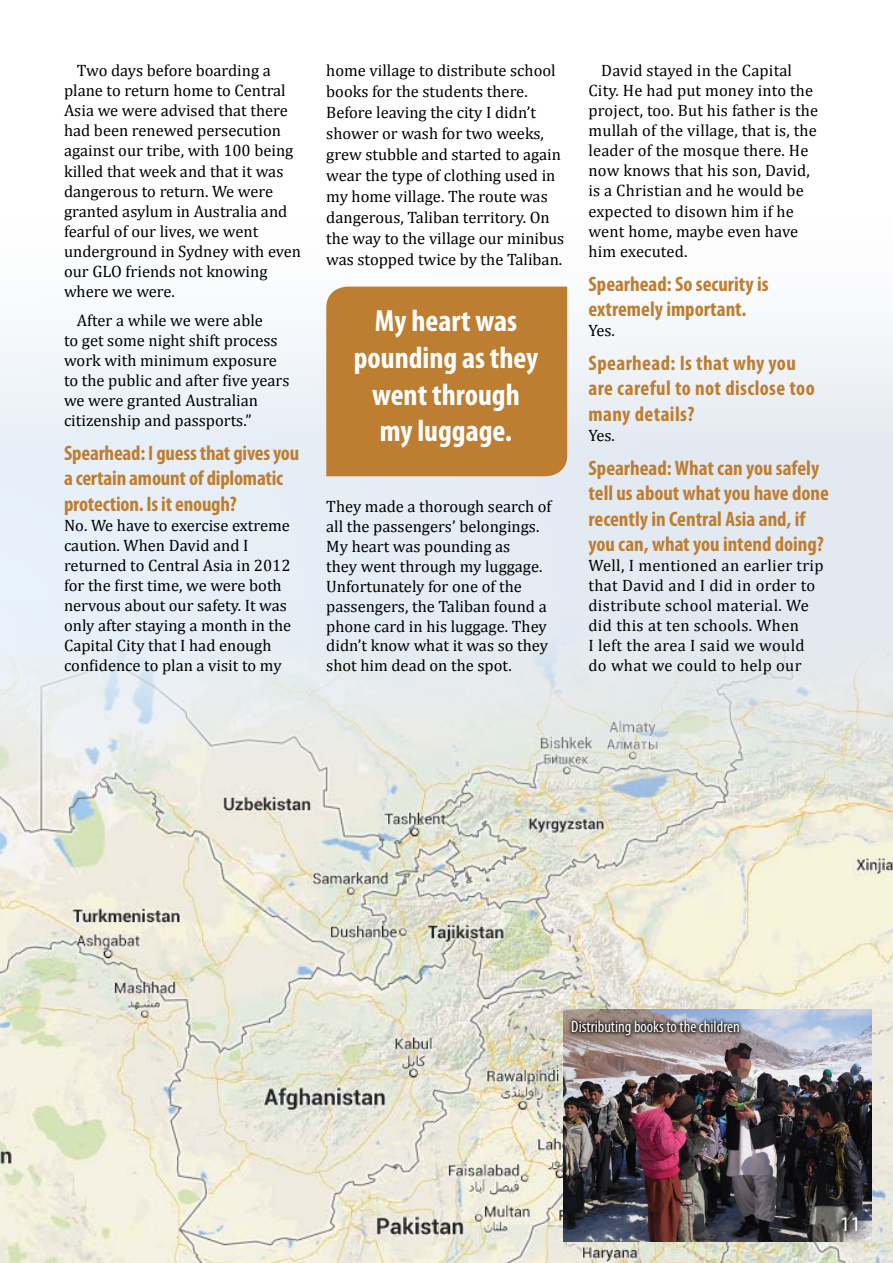
<style>
.page{position:relative;width:893px;height:1263px;background:#e4ecf4}
.page>*{position:absolute;margin:0;border:0;box-sizing:border-box;transform-origin:0 0}
.t1{font:150px "Shelter Me";color:#000}
.t2{font:700 condensed 90px "Myriad Pro";color:#000}
.t3{font:italic condensed 52.5px "Myriad Pro";color:#000}
.t4{font:700 condensed 30.75px/36.9px "Myriad Pro";color:#fff;text-align:center}
.t5{font:700 condensed 21px/25.5px "Myriad Pro";color:#be7e31}
.t6{font:700 condensed 21px/25.5px "Myriad Pro";letter-spacing:.02em;color:#be7e31}
.t7{font:21px "Myriad Pro";color:#fff}
.t8{font:16.5px/20.1px "Cambria";color:#000}
.t9{font:16.5px/20.1px "Cambria";letter-spacing:.02em;color:#000}
.t10{font:condensed 16.5px "Myriad Pro";color:#fff}
</style>
<div class="page">
<div style="left:0;top:0;width:893px;height:466px;background:linear-gradient(to bottom,#fff,#ebf0f6)"></div>
<img style="left:0;top:644px;width:893px;height:619px">
<img style="left:563px;top:1009px;width:309px;height:232px">
<div style="left:568px;top:1017px;width:175px;height:23px;background:#000;opacity:.75"></div>
<div style="left:326px;top:287px;width:241px;height:189px;background:#be7e31"></div>
<div style="left:829px;top:1204px;width:42px;height:41px;background:#000;opacity:.75"></div>
<p class="t8" style="left:64px;top:60px;width:239px;text-indent:13px">Two days before boarding a plane to return home to Central<br>Asia we were advised that there had been renewed persecution against our tribe, with 100 being killed that week and that it was dangerous to return. We were granted asylum in Australia and fearful of our lives, we went underground in Sydney with even our GLO friends not knowing where we were.</p>
<p class="t8" style="left:64px;top:310px;width:227px;text-indent:13px">After a while we were able<br>to get some night shift process work with minimum exposure to the public and after five years we were granted Australian citizenship and passports.”</p>
<p class="t5" style="left:64px;top:440px;width:237px">Spearhead: I guess that gives you a certain amount of diplomatic protection. Is it enough?</p>
<p class="t8" style="left:64px;top:515px;width:229px">No. We have to exercise extreme caution. When David and I returned to Central Asia in 2012 for the first time, we were both nervous about our safety. It was only after staying a month in the<br>Capital City that I had enough confidence to plan a visit to my</p>
<p class="t8" style="left:326px;top:60px;width:240px;line-height:21px">home village to distribute school books for the students there.<br>Before leaving the city I didn’t shower or wash for two weeks, grew stubble and started to again wear the type of clothing used in my home village. The route was dangerous, Taliban territory. On the way to the village our minibus was stopped twice by the Taliban.</p>
<p class="t8" style="left:588px;top:60px;width:231px;text-indent:13px">David stayed in the Capital<br>City. He had put money into the project, too. But his father is the mullah of the village, that is, the leader of the mosque there. He now knows that his son, David, is a Christian and he would be expected to disown him if he went home, maybe even have him executed.</p>
<p class="t5" style="left:588px;top:270px;width:181px">Spearhead: So security is extremely important.</p>
<p class="t8" style="left:588px;top:320px;width:28px">Yes.</p>
<p class="t6" style="left:588px;top:350px;width:228px">Spearhead: Is that why you are careful to not disclose too many details?</p>
<p class="t8" style="left:588px;top:425px;width:28px">Yes.</p>
<p class="t5" style="left:588px;top:455px;width:242px">Spearhead: What can you safely tell us about what you have done recently in Central Asia and, if you can, what you intend doing?</p>
<p class="t9" style="left:588px;top:555px;width:237px">Well, I mentioned an earlier trip that David and I did in order to distribute school material. We did this at ten schools. When<br>I left the area I said we would do what we could to help our</p>
<h2 class="t2" style="left:376px;top:45px;width:143px">Title</h2>
<h1 class="t1" style="left:346px;top:102px;width:202px">Title</h1>
<h3 class="t3" style="left:386px;top:233px;width:122px">Subtitle</h3>
<h3 class="t4" style="left:354px;top:301px;width:186px">My heart was pounding as they went through my luggage.</h3>
<p class="t8" style="left:326px;top:496px;width:227px">They made a thorough search of all the passengers’ belongings.<br>My heart was pounding as<br>they went through my luggage.<br>Unfortunately for one of the passengers, the Taliban found a phone card in his luggage. They didn’t know what it was so they shot him dead on the spot.</p>
<p class="t10" style="left:571px;top:1017px;width:170px">Distributing books to the children</p>
<p class="t7" style="left:840px;top:1211px;width:23px">11</p>
</div>
